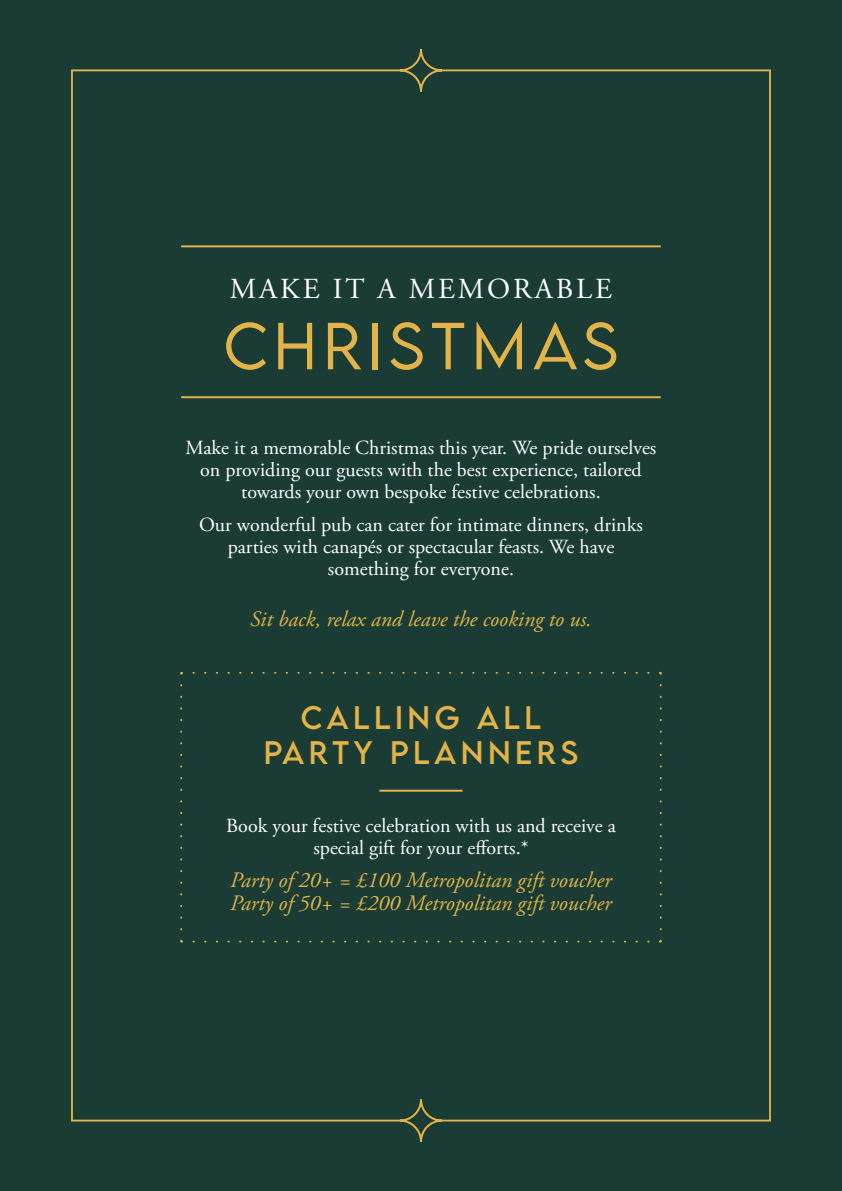
<style>
.page{position:relative;width:842px;height:1191px;background:#1a3c34}
.page>*{position:absolute;margin:0;border:0;box-sizing:border-box;transform-origin:0 0}
.t1{font:300 59px "LEMONMILK";letter-spacing:.1em;color:#e2b348}
.t2{font:29px/34.8px "LEMONMILK";letter-spacing:.15em;color:#e2b348;text-align:center}
.t3{font:29px "Adobe Garamond Pro";letter-spacing:.1em;color:#fff}
.t4{font:italic 22px/22px "Adobe Garamond Pro";color:#e2b348}
.t5{font:20px/22px "Adobe Garamond Pro";color:#fff;text-align:center}
</style>
<div class="page">
<svg style="left:400px;top:49px;width:42px;height:42px"></svg>
<div style="left:399px;top:48px;width:44px;height:44px;border:2px solid #e2b348;border-radius:50%"></div>
<svg style="left:400px;top:1099px;width:42px;height:42px"></svg>
<div style="left:399px;top:1098px;width:44px;height:44px;border:2px solid #e2b348;border-radius:50%"></div>
<svg style="left:180px;top:671px;width:482px;height:272px"></svg>
<hr style="left:181px;top:245px;width:480px;height:2px;background:#e2b348">
<hr style="left:181px;top:396px;width:480px;height:2px;background:#e2b348">
<hr style="left:379px;top:789px;width:84px;height:2px;background:#e2b348">
<h2 class="t3" style="left:230px;top:272px;width:384px">MAKE IT A MEMORABLE</h2>
<h1 class="t1" style="left:224px;top:308px;width:396px">CHRISTMAS</h1>
<p class="t5" style="left:186px;top:437px;width:472px">Make it a memorable Christmas this year. We pride ourselves on providing our guests with the best experience, tailored towards your own bespoke festive celebrations.</p>
<p class="t5" style="left:199px;top:515px;width:445px">Our wonderful pub can cater for intimate dinners, drinks parties with canapés or spectacular feasts. We have something for everyone.</p>
<p class="t4" style="left:250px;top:608px;width:343px">Sit back, relax and leave the cooking to us.</p>
<h2 class="t2" style="left:264px;top:700px;width:316px">CALLING ALL<br>PARTY PLANNERS</h2>
<p class="t5" style="left:226px;top:815px;width:391px">Book your festive celebration with us and receive a special gift for your efforts.*</p>
<p class="t4" style="left:230px;top:870px;width:383px">Party of 20+ = £100 Metropolitan gift voucher<br>Party of 50+ = £200 Metropolitan gift voucher</p>
</div>
